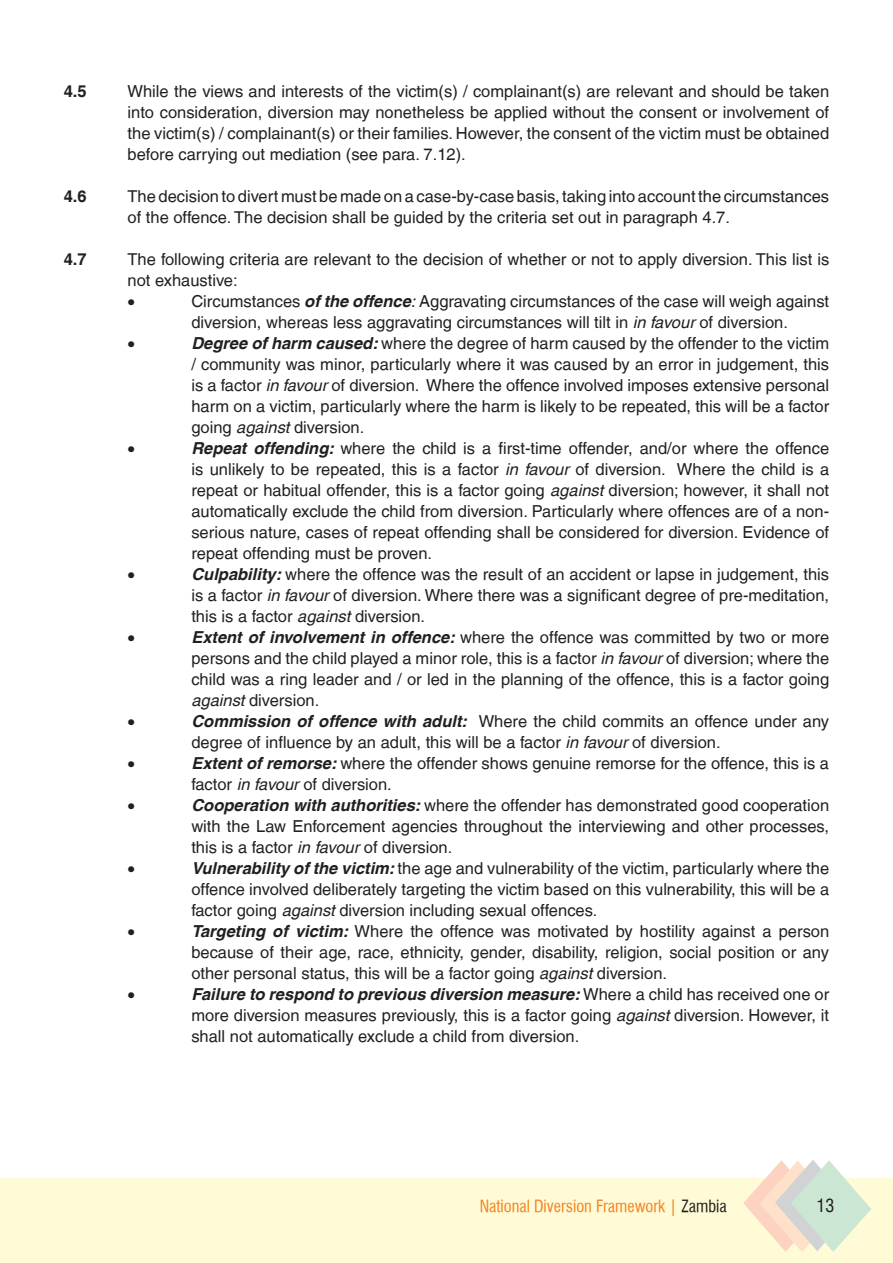
<style>
.page{position:relative;width:893px;height:1263px;background:#fff}
.page>*{position:absolute;margin:0;border:0;box-sizing:border-box;transform-origin:0 0}
.t1{font:condensed 18px "Helvetica";color:#231f20}
.Body_Text_3{font:16.5px/21px "Helvetica LT";color:#231f20;text-align:justify}
.t2{font:16.5px "Halvett Condensed";color:#f58220}
.t3{font:16.5px "Symbol";color:#231f20}
.Body_Text_3-2{font:700 16.5px "Helvetica LT";color:#231f20}
.s1{font-weight:700;font-style:italic}
.s2{font-style:italic}
.s3{color:#231f20}
</style>
<div class="page">
<div style="left:0;top:1178px;width:893px;height:85px;background:#fffbd6"></div>
<svg style="left:743px;top:1160px;width:128px;height:91px"></svg>
<p class="Body_Text_3-2" style="left:64px;top:81px;width:24px">4.5</p>
<p class="Body_Text_3" style="left:128px;top:81px;width:703px">While the views and interests of the victim(s) / complainant(s) are relevant and should be taken into consideration, diversion may nonetheless be applied without the consent or involvement of the victim(s) / complainant(s) or their families. However, the consent of the victim must be obtained before carrying out mediation (see para. 7.12).</p>
<p class="Body_Text_3-2" style="left:64px;top:186px;width:24px">4.6</p>
<p class="Body_Text_3" style="left:128px;top:186px;width:703px">The decision to divert must be made on a case-by-case basis, taking into account the circumstances of the offence. The decision shall be guided by the criteria set out in paragraph 4.7.</p>
<p class="Body_Text_3-2" style="left:64px;top:249px;width:24px">4.7</p>
<p class="Body_Text_3" style="left:128px;top:249px;width:703px">The following criteria are relevant to the decision of whether or not to apply diversion. This list is not exhaustive:</p>
<p class="t3" style="left:128px;top:290px;width:9px">•</p>
<p class="Body_Text_3" style="left:191px;top:291px;width:639px">Circumstances <span class="s1">of the offence</span><span class="s2">:</span> Aggravating circumstances of the case will weigh against diversion, whereas less aggravating circumstances will tilt in <span class="s2">in favour</span> of diversion.</p>
<p class="t3" style="left:128px;top:332px;width:9px">•</p>
<p class="Body_Text_3" style="left:191px;top:333px;width:639px"><span class="s1">Degree of harm caused:</span> where the degree of harm caused by the offender to the victim / community was minor, particularly where it was caused by an error in judgement, this is a factor <span class="s2">in favour</span> of diversion. Where the offence involved imposes extensive personal harm on a victim, particularly where the harm is likely to be repeated, this will be a factor going <span class="s2">against</span> diversion.</p>
<p class="t3" style="left:128px;top:437px;width:9px">•</p>
<p class="Body_Text_3" style="left:191px;top:438px;width:639px"><span class="s1">Repeat offending:</span> where the child is a first-time offender, and/or where the offence is unlikely to be repeated, this is a factor <span class="s2">in favour</span> of diversion. Where the child is a repeat or habitual offender, this is a factor going <span class="s2">against</span> diversion; however, it shall not automatically exclude the child from diversion. Particularly where offences are of a non&shy;serious nature, cases of repeat offending shall be considered for diversion. Evidence of repeat offending must be proven.</p>
<p class="t3" style="left:128px;top:563px;width:9px">•</p>
<p class="Body_Text_3" style="left:191px;top:564px;width:639px"><span class="s1">Culpability:</span> where the offence was the result of an accident or lapse in judgement, this is a factor <span class="s2">in favour</span> of diversion. Where there was a significant degree of pre-meditation, this is a factor <span class="s2">against</span> diversion.</p>
<p class="t3" style="left:128px;top:626px;width:9px">•</p>
<p class="Body_Text_3" style="left:191px;top:627px;width:639px"><span class="s1">Extent of involvement in offence:</span> where the offence was committed by two or more persons and the child played a minor role, this is a factor <span class="s2">in favour</span> of diversion; where the child was a ring leader and / or led in the planning of the offence, this is a factor going <span class="s2">against</span> diversion.</p>
<p class="t3" style="left:128px;top:710px;width:9px">•</p>
<p class="Body_Text_3" style="left:191px;top:711px;width:639px"><span class="s1">Commission of offence with adult:</span> Where the child commits an offence under any degree of influence by an adult, this will be a factor <span class="s2">in favour</span> of diversion.</p>
<p class="t3" style="left:128px;top:752px;width:9px">•</p>
<p class="Body_Text_3" style="left:191px;top:753px;width:639px"><span class="s1">Extent of remorse:</span> where the offender shows genuine remorse for the offence, this is a factor <span class="s2">in favour</span> of diversion.</p>
<p class="t3" style="left:128px;top:794px;width:9px">•</p>
<p class="Body_Text_3" style="left:191px;top:795px;width:639px"><span class="s1">Cooperation with authorities:</span> where the offender has demonstrated good cooperation with the Law Enforcement agencies throughout the interviewing and other processes, this is a factor <span class="s2">in favour</span> of diversion.</p>
<p class="t3" style="left:128px;top:857px;width:9px">•</p>
<p class="Body_Text_3" style="left:191px;top:858px;width:639px"><span class="s1">Vulnerability of the victim:</span> the age and vulnerability of the victim, particularly where the offence involved deliberately targeting the victim based on this vulnerability, this will be a factor going <span class="s2">against</span> diversion including sexual offences.</p>
<p class="t3" style="left:128px;top:920px;width:9px">•</p>
<p class="Body_Text_3" style="left:191px;top:921px;width:639px"><span class="s1">Targeting of victim:</span> Where the offence was motivated by hostility against a person because of their age, race, ethnicity, gender, disability, religion, social position or any other personal status, this will be a factor going <span class="s2">against</span> diversion.</p>
<p class="t3" style="left:128px;top:983px;width:9px">•</p>
<p class="Body_Text_3" style="left:191px;top:984px;width:639px"><span class="s1">Failure to respond to previous diversion measure:</span> Where a child has received one or more diversion measures previously, this is a factor going <span class="s2">against</span> diversion. However, it shall not automatically exclude a child from diversion.</p>
<p class="t2" style="left:480px;top:1196px;width:249px">National Diversion Framework | <span class="s3">Zambia</span></p>
<p class="t1" style="left:816px;top:1194px;width:19px">13</p>
</div>
